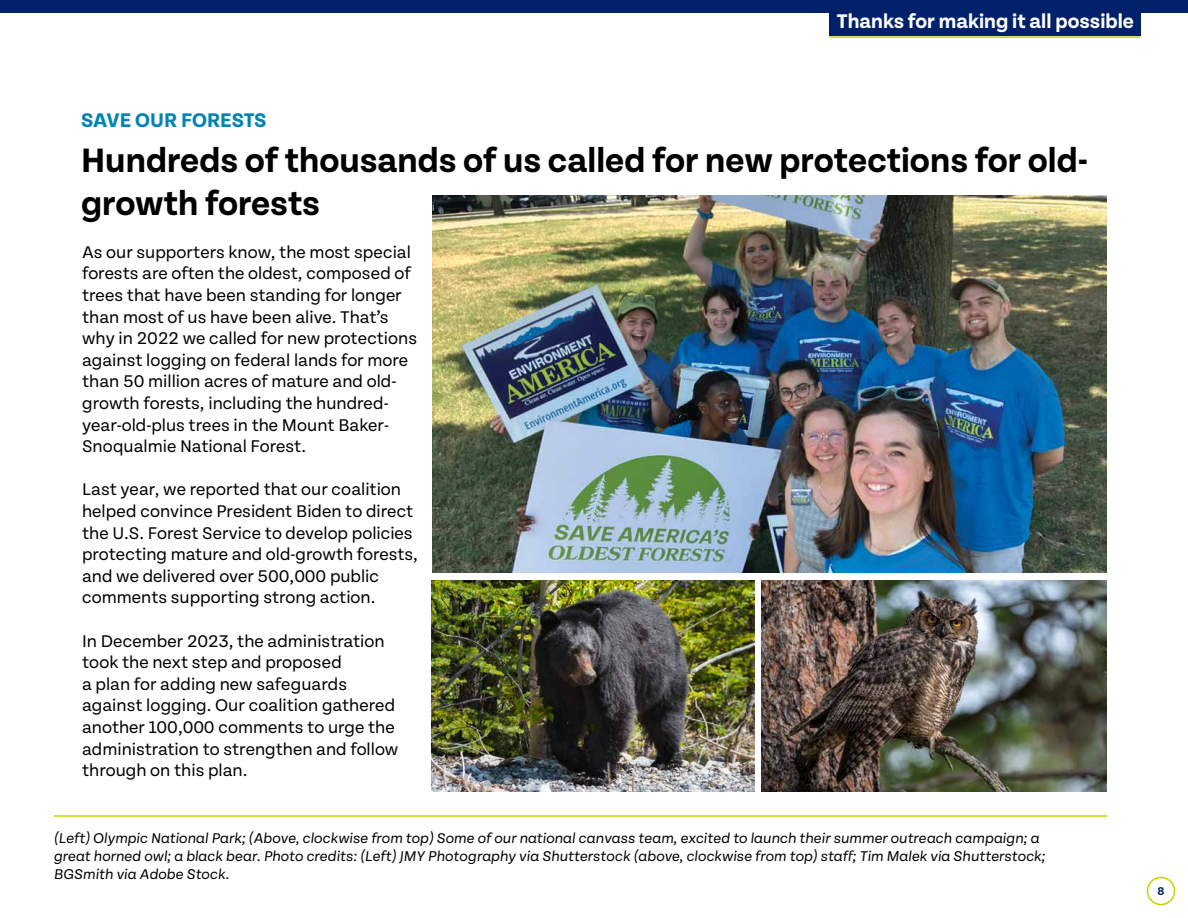
<style>
.page{position:relative;width:1188px;height:918px;background:#fff}
.page>*{position:absolute;margin:0;border:0;box-sizing:border-box;transform-origin:0 0}
.t1{font:700 36px/43.2px "Tenon";color:#000}
.t2{font:700 21px "Tenon";color:#fff}
.t3{font:700 21px "Tenon";color:#0083b5}
.t4{font:18px/21.6px "Tenon";color:#000}
.t5{font:italic 15px/18px "Tenon";color:#000}
.t6{font:700 12px "Tenon";color:#002169}
</style>
<div class="page">
<hr style="left:54px;top:815px;width:1053px;height:2px;background:#c2d500">
<div style="left:1147px;top:877px;width:28px;height:28px;border:2px solid #c2d500;border-radius:50%"></div>
<div style="left:829px;top:0;width:311px;height:36px;background:#002169"></div>
<hr style="left:829px;top:36px;width:311px;height:2px;background:#c2d500">
<div style="left:0;top:0;width:1188px;height:14px;background:#002169"></div>
<img style="left:432px;top:580px;width:322px;height:212px">
<img style="left:762px;top:580px;width:345px;height:212px">
<img style="left:432px;top:195px;width:675px;height:377px">
<p class="t2" style="left:837px;top:10px;width:299px">Thanks for making it all possible</p>
<p class="t3" style="left:81px;top:109px;width:187px">SAVE OUR FORESTS</p>
<h1 class="t1" style="left:81px;top:139px;width:1008px">Hundreds of thousands of us called for new protections for old&shy;growth forests</h1>
<p class="t4" style="left:82px;top:241px;width:336px">As our supporters know, the most special forests are often the oldest, composed of trees that have been standing for longer than most of us have been alive. That’s why in 2022 we called for new protections against logging on federal lands for more than 50 million acres of mature and old&shy;growth forests, including the hundred&shy;year-old-plus trees in the Mount Baker-Snoqualmie National Forest.</p>
<p class="t4" style="left:82px;top:479px;width:338px">Last year, we reported that our coalition helped convince President Biden to direct the U.S. Forest Service to develop policies protecting mature and old-growth forests, and we delivered over 500,000 public comments supporting strong action.</p>
<p class="t4" style="left:82px;top:630px;width:318px">In December 2023, the administration took the next step and proposed<br>a plan for adding new safeguards against logging. Our coalition gathered another 100,000 comments to urge the administration to strengthen and follow through on this plan.</p>
<p class="t5" style="left:54px;top:829px;width:993px">(Left) Olympic National Park; (Above, clockwise from top) Some of our national canvass team, excited to launch their summer outreach campaign; a great horned owl; a black bear. Photo credits: (Left) JMY Photography via Shutterstock (above, clockwise from top) staff; Tim Malek via Shutterstock;<br>BGSmith via Adobe Stock.</p>
<p class="t6" style="left:1158px;top:885px;width:8px">8</p>
</div>
